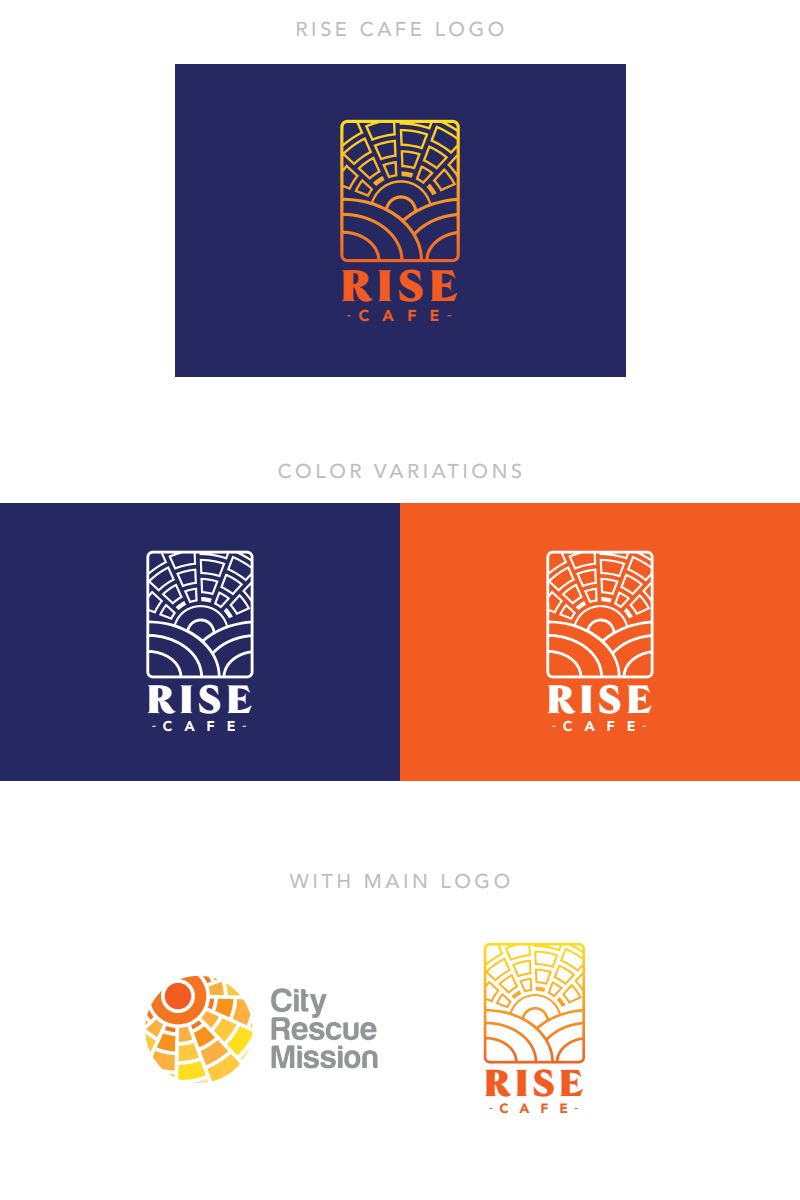
<style>
.page{position:relative;width:800px;height:1200px;background:#fff}
.page>*{position:absolute;margin:0;border:0;box-sizing:border-box;transform-origin:0 0}
.t1{font:900 46.84px "Goldenbook";color:#f25b21}
.t2{font:900 42px "Goldenbook";letter-spacing:.11em;color:#fff}
.t3{font:900 39.68px "Goldenbook";color:#f25b21}
.t4{font:500 20px "Avenir";letter-spacing:.175em;color:#bcbdc0}
.t5{font:900 15.88px "Avenir";color:#f25b21}
.t6{font:900 14.24px "Avenir";letter-spacing:.82em;color:#fff}
.t7{font:900 13.44px "Avenir";color:#f25b21}
.s1{font-family:"Goldenbook";font-weight:800}
</style>
<div class="page">
<div style="left:175px;top:65px;width:450px;height:312px;background:#252861"></div>
<svg style="left:340px;top:120px;width:120px;height:142px"></svg>
<svg style="left:484px;top:943px;width:101px;height:121px"></svg>
<div style="left:0;top:504px;width:400px;height:277px;background:#252861"></div>
<div style="left:400px;top:504px;width:400px;height:277px;background:#f25b21"></div>
<svg style="left:146px;top:551px;width:108px;height:127px"></svg>
<svg style="left:546px;top:551px;width:108px;height:127px"></svg>
<svg style="left:145px;top:976px;width:107px;height:107px"></svg>
<svg style="left:271px;top:988px;width:107px;height:81px"></svg>
<p class="t4" style="left:296px;top:11px;width:210px">RISE CAFE LOGO</p>
<p class="t1" style="left:341px;top:259px;width:119px">RISE</p>
<p class="t5" style="left:347px;top:301px;width:107px"><span class="s1">-</span>CAFE<span class="s1">-</span></p>
<p class="t4" style="left:278px;top:454px;width:246px">COLOR VARIATIONS</p>
<p class="t2" style="left:147px;top:676px;width:106px">RISE</p>
<p class="t6" style="left:152px;top:714px;width:96px"><span class="s1">-</span>CAFE<span class="s1">-</span></p>
<p class="t2" style="left:547px;top:676px;width:106px">RISE</p>
<p class="t6" style="left:552px;top:714px;width:96px"><span class="s1">-</span>CAFE<span class="s1">-</span></p>
<p class="t4" style="left:290px;top:863px;width:222px">WITH MAIN LOGO</p>
<p class="t3" style="left:484px;top:1061px;width:101px">RISE</p>
<p class="t7" style="left:489px;top:1097px;width:91px"><span class="s1">-</span>CAFE<span class="s1">-</span></p>
</div>
